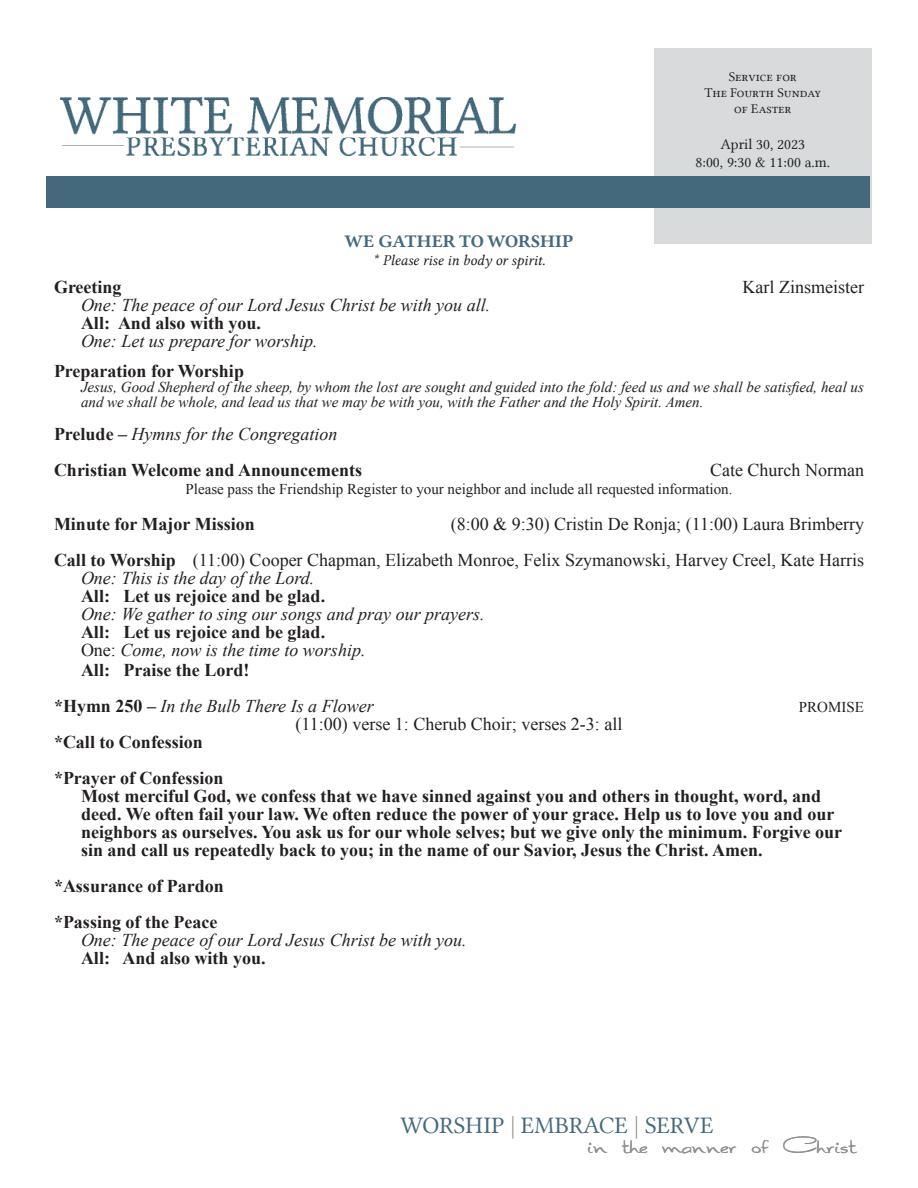
<style>
.page{position:relative;width:918px;height:1188px;background:#fff}
.page>*{position:absolute;margin:0;border:0;box-sizing:border-box;transform-origin:0 0}
.t1{font:28.5px "First Impressions";color:#8e908f}
.t2{font:24px "Lin Libertine";letter-spacing:.005em;color:#44697d}
.Default{font:700 18px/18px "Times New Roman";color:#231f20}
.Body{font:18px "Times New Roman";color:#231f20}
.Body-2{font:italic 18px "Times New Roman";color:#231f20}
.Default-2{font:italic 18px "Times New Roman";color:#231f20}
.Body-3{font:700 18px "Times New Roman";color:#231f20}
.t3{font:18px "Lin Libertine B";color:#44697d}
.t4{font:italic 15px/15px "Times New Roman";color:#231f20}
.t5{font:15px "Times New Roman";color:#231f20}
.t6{font:15px/18px "Lin Libertine";color:#231f20;text-align:center}
.t7{font:15px "Lin Libertine I";color:#231f20}
.t8{font:13.5px/16.2px "Lin Libertine Capitals";color:#231f20;text-align:center}
.s1{font-weight:700;font-style:normal}
.s2{font-weight:700}
.s3{font-style:normal}
.s4{color:#8e908f}
</style>
<div class="page">
<img style="left:60px;top:98px;width:455px;height:58px">
<div style="left:654px;top:49px;width:218px;height:195px;background:#d9dadc"></div>
<div style="left:46px;top:176px;width:824px;height:32px;background:#44697d"></div>
<p class="t3" style="left:345px;top:229px;width:230px">WE GATHER TO WORSHIP</p>
<p class="t7" style="left:373px;top:252px;width:174px">* Please rise in body or spirit.</p>
<p class="t8" style="left:704px;top:68px;width:118px">Service for<br>The Fourth Sunday of Easter</p>
<p class="t6" style="left:696px;top:135px;width:136px">April 30, 2023<br>8:00, 9:30 &amp; 11:00 a.m.</p>
<p class="Body-3" style="left:54px;top:275px;width:69px">Greeting</p>
<p class="Body" style="left:743px;top:275px;width:123px">Karl Zinsmeister</p>
<p class="Body-2" style="left:81px;top:293px;width:411px">One: The peace of our Lord Jesus Christ be with you all.</p>
<p class="Body-3" style="left:81px;top:311px;width:182px">All: And also with you.</p>
<p class="Body-2" style="left:81px;top:329px;width:238px">One: Let us prepare for worship.</p>
<p class="Body-3" style="left:54px;top:359px;width:192px">Preparation for Worship</p>
<p class="t4" style="left:81px;top:379px;width:784px">Jesus, Good Shepherd of the sheep, by whom the lost are sought and guided into the fold: feed us and we shall be satisfied, heal us and we shall be whole, and lead us that we may be with you, with the Father and the Holy Spirit. Amen.</p>
<p class="Body-2" style="left:54px;top:422px;width:285px"><span class="s1">Prelude –</span> Hymns for the Congregation</p>
<p class="Default" style="left:54px;top:461px;width:310px">Christian Welcome and Announcements</p>
<p class="Body" style="left:710px;top:458px;width:155px">Cate Church Norman</p>
<p class="t5" style="left:186px;top:479px;width:549px">Please pass the Friendship Register to your neighbor and include all requested information.</p>
<p class="Default" style="left:54px;top:515px;width:202px">Minute for Major Mission</p>
<p class="Body" style="left:451px;top:512px;width:415px">(8:00 &amp; 9:30) Cristin De Ronja; (11:00) Laura Brimberry</p>
<p class="Body" style="left:54px;top:548px;width:812px"><span class="s2">Call to Worship</span> (11:00) Cooper Chapman, Elizabeth Monroe, Felix Szymanowski, Harvey Creel, Kate Harris</p>
<p class="Body-2" style="left:81px;top:566px;width:235px">One: This is the day of the Lord.</p>
<p class="Default" style="left:81px;top:587px;width:246px">All: Let us rejoice and be glad.</p>
<p class="Default-2" style="left:81px;top:602px;width:405px">One: We gather to sing our songs and pray our prayers.</p>
<p class="Default" style="left:81px;top:623px;width:246px">All: Let us rejoice and be glad.</p>
<p class="Default-2" style="left:81px;top:638px;width:286px"><span class="s3">One:</span> Come, now is the time to worship.</p>
<p class="Default" style="left:81px;top:661px;width:170px">All: Praise the Lord!</p>
<p class="Body-2" style="left:54px;top:694px;width:321px"><span class="s1">*Hymn 250 –</span> In the Bulb There Is a Flower</p>
<p class="t5" style="left:799px;top:697px;width:67px">PROMISE</p>
<p class="Body" style="left:296px;top:712px;width:328px">(11:00) verse 1: Cherub Choir; verses 2-3: all</p>
<p class="Default" style="left:54px;top:733px;width:151px">*Call to Confession</p>
<p class="Default" style="left:54px;top:769px;width:171px">*Prayer of Confession</p>
<p class="Default" style="left:81px;top:787px;width:763px">Most merciful God, we confess that we have sinned against you and others in thought, word, and deed. We often fail your law. We often reduce the power of your grace. Help us to love you and our neighbors as ourselves. You ask us for our whole selves; but we give only the minimum. Forgive our sin and call us repeatedly back to you; in the name of our Savior, Jesus the Christ. Amen.</p>
<p class="Default" style="left:54px;top:877px;width:171px">*Assurance of Pardon</p>
<p class="Default" style="left:54px;top:913px;width:165px">*Passing of the Peace</p>
<p class="Body-2" style="left:81px;top:928px;width:387px">One: The peace of our Lord Jesus Christ be with you.</p>
<p class="Default" style="left:81px;top:949px;width:186px">All: And also with you.</p>
<h2 class="t2" style="left:400px;top:1112px;width:315px">WORSHIP <span class="s4">|</span> EMBRACE <span class="s4">|</span> SERVE</h2>
<p class="t1" style="left:588px;top:1134px;width:270px">in the manner of Christ</p>
</div>
